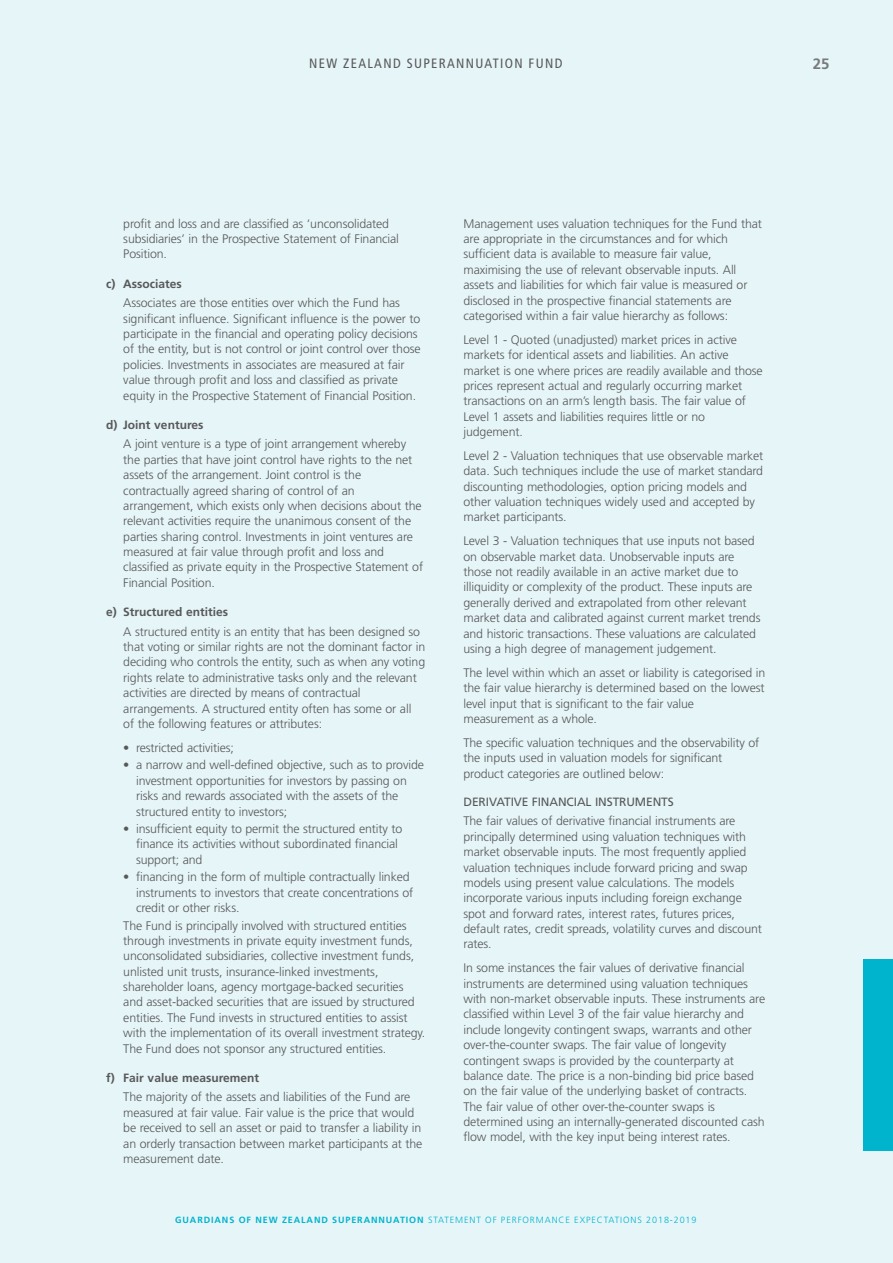
<style>
.page{position:relative;width:893px;height:1263px;background:#e6f5f8}
.page>*{position:absolute;margin:0;border:0;box-sizing:border-box;transform-origin:0 0}
.t1{font:700 15px "Frutiger";color:#787a7d}
.t2{font:condensed 13.5px "Frutiger";letter-spacing:.1em;color:#57585a}
.Body_indented{font:300 12.3px/15.3px "Frutiger";letter-spacing:-.01em;color:#57585a}
.Subhead_2_not_caps{font:700 12px "Frutiger";color:#57585a}
.Subhead_3{font:12px "Frutiger";letter-spacing:-.01em;color:#57585a}
.t3{font:300 9px "Frutiger";letter-spacing:.1em;color:#00b4cd}
.s1{font-weight:700}
</style>
<div class="page">
<div style="left:863px;top:959px;width:30px;height:191px;background:#00b4cd"></div>
<p class="t2" style="left:309px;top:55px;width:255px">NEW ZEALAND SUPERANNUATION FUND</p>
<p class="t1" style="left:813px;top:55px;width:18px">25</p>
<p class="Body_indented" style="left:123px;top:216px;width:277px">profit and loss and are classified as ‘unconsolidated subsidiaries’ in the Prospective Statement of Financial<br>Position.</p>
<p class="Subhead_2_not_caps" style="left:106px;top:276px;width:77px">c) Associates</p>
<p class="Body_indented" style="left:123px;top:295px;width:299px">Associates are those entities over which the Fund has significant influence. Significant influence is the power to participate in the financial and operating policy decisions of the entity, but is not control or joint control over those policies. Investments in associates are measured at fair value through profit and loss and classified as private equity in the Prospective Statement of Financial Position.</p>
<p class="Subhead_2_not_caps" style="left:106px;top:418px;width:99px">d) Joint ventures</p>
<p class="Body_indented" style="left:123px;top:436px;width:301px">A joint venture is a type of joint arrangement whereby the parties that have joint control have rights to the net assets of the arrangement. Joint control is the contractually agreed sharing of control of an arrangement, which exists only when decisions about the relevant activities require the unanimous consent of the parties sharing control. Investments in joint ventures are measured at fair value through profit and loss and classified as private equity in the Prospective Statement of Financial Position.</p>
<p class="Subhead_2_not_caps" style="left:106px;top:605px;width:123px">e) Structured entities</p>
<p class="Body_indented" style="left:123px;top:624px;width:303px">A structured entity is an entity that has been designed so that voting or similar rights are not the dominant factor in deciding who controls the entity, such as when any voting rights relate to administrative tasks only and the relevant activities are directed by means of contractual arrangements. A structured entity often has some or all of the following features or attributes:</p>
<p class="Body_indented" style="left:123px;top:740px;width:112px">• restricted activities;</p>
<p class="Body_indented" style="left:136px;top:757px;width:289px;text-indent:-13px">• a narrow and well-defined objective, such as to provide investment opportunities for investors by passing on risks and rewards associated with the assets of the structured entity to investors;</p>
<p class="Body_indented" style="left:136px;top:821px;width:268px;text-indent:-13px">• insufficient equity to permit the structured entity to finance its activities without subordinated financial support; and</p>
<p class="Body_indented" style="left:136px;top:869px;width:279px;text-indent:-13px">• financing in the form of multiple contractually linked instruments to investors that create concentrations of credit or other risks.</p>
<p class="Body_indented" style="left:123px;top:917px;width:303px">The Fund is principally involved with structured entities through investments in private equity investment funds, unconsolidated subsidiaries, collective investment funds, unlisted unit trusts, insurance-linked investments, shareholder loans, agency mortgage-backed securities and asset-backed securities that are issued by structured entities. The Fund invests in structured entities to assist with the implementation of its overall investment strategy.<br>The Fund does not sponsor any structured entities.</p>
<p class="Subhead_2_not_caps" style="left:106px;top:1070px;width:154px">f) Fair value measurement</p>
<p class="Body_indented" style="left:123px;top:1089px;width:301px">The majority of the assets and liabilities of the Fund are measured at fair value. Fair value is the price that would be received to sell an asset or paid to transfer a liability in an orderly transaction between market participants at the measurement date.</p>
<p class="Body_indented" style="left:463px;top:216px;width:300px">Management uses valuation techniques for the Fund that are appropriate in the circumstances and for which sufficient data is available to measure fair value, maximising the use of relevant observable inputs. All assets and liabilities for which fair value is measured or disclosed in the prospective financial statements are categorised within a fair value hierarchy as follows:</p>
<p class="Body_indented" style="left:463px;top:332px;width:301px">Level 1 - Quoted (unadjusted) market prices in active markets for identical assets and liabilities. An active market is one where prices are readily available and those prices represent actual and regularly occurring market transactions on an arm’s length basis. The fair value of Level 1 assets and liabilities requires little or no judgement.</p>
<p class="Body_indented" style="left:463px;top:448px;width:301px">Level 2 - Valuation techniques that use observable market data. Such techniques include the use of market standard discounting methodologies, option pricing models and other valuation techniques widely used and accepted by market participants.</p>
<p class="Body_indented" style="left:463px;top:533px;width:298px">Level 3 - Valuation techniques that use inputs not based on observable market data. Unobservable inputs are those not readily available in an active market due to illiquidity or complexity of the product. These inputs are generally derived and extrapolated from other relevant market data and calibrated against current market trends and historic transactions. These valuations are calculated using a high degree of management judgement.</p>
<p class="Body_indented" style="left:463px;top:665px;width:303px">The level within which an asset or liability is categorised in the fair value hierarchy is determined based on the lowest level input that is significant to the fair value measurement as a whole.</p>
<p class="Body_indented" style="left:463px;top:735px;width:297px">The specific valuation techniques and the observability of the inputs used in valuation models for significant product categories are outlined below:</p>
<p class="Subhead_3" style="left:463px;top:794px;width:212px">DERIVATIVE FINANCIAL INSTRUMENTS</p>
<p class="Body_indented" style="left:463px;top:813px;width:300px">The fair values of derivative financial instruments are principally determined using valuation techniques with market observable inputs. The most frequently applied valuation techniques include forward pricing and swap models using present value calculations. The models incorporate various inputs including foreign exchange spot and forward rates, interest rates, futures prices, default rates, credit spreads, volatility curves and discount rates.</p>
<p class="Body_indented" style="left:463px;top:960px;width:303px">In some instances the fair values of derivative financial instruments are determined using valuation techniques with non-market observable inputs. These instruments are classified within Level 3 of the fair value hierarchy and include longevity contingent swaps, warrants and other over-the-counter swaps. The fair value of longevity contingent swaps is provided by the counterparty at balance date. The price is a non-binding bid price based on the fair value of the underlying basket of contracts.<br>The fair value of other over-the-counter swaps is determined using an internally-generated discounted cash flow model, with the key input being interest rates.</p>
<p class="t3" style="left:175px;top:1215px;width:523px"><span class="s1">GUARDIANS OF NEW ZEALAND SUPERANNUATION</span> STATEMENT OF PERFORMANCE EXPECTATIONS 2018-2019</p>
</div>
